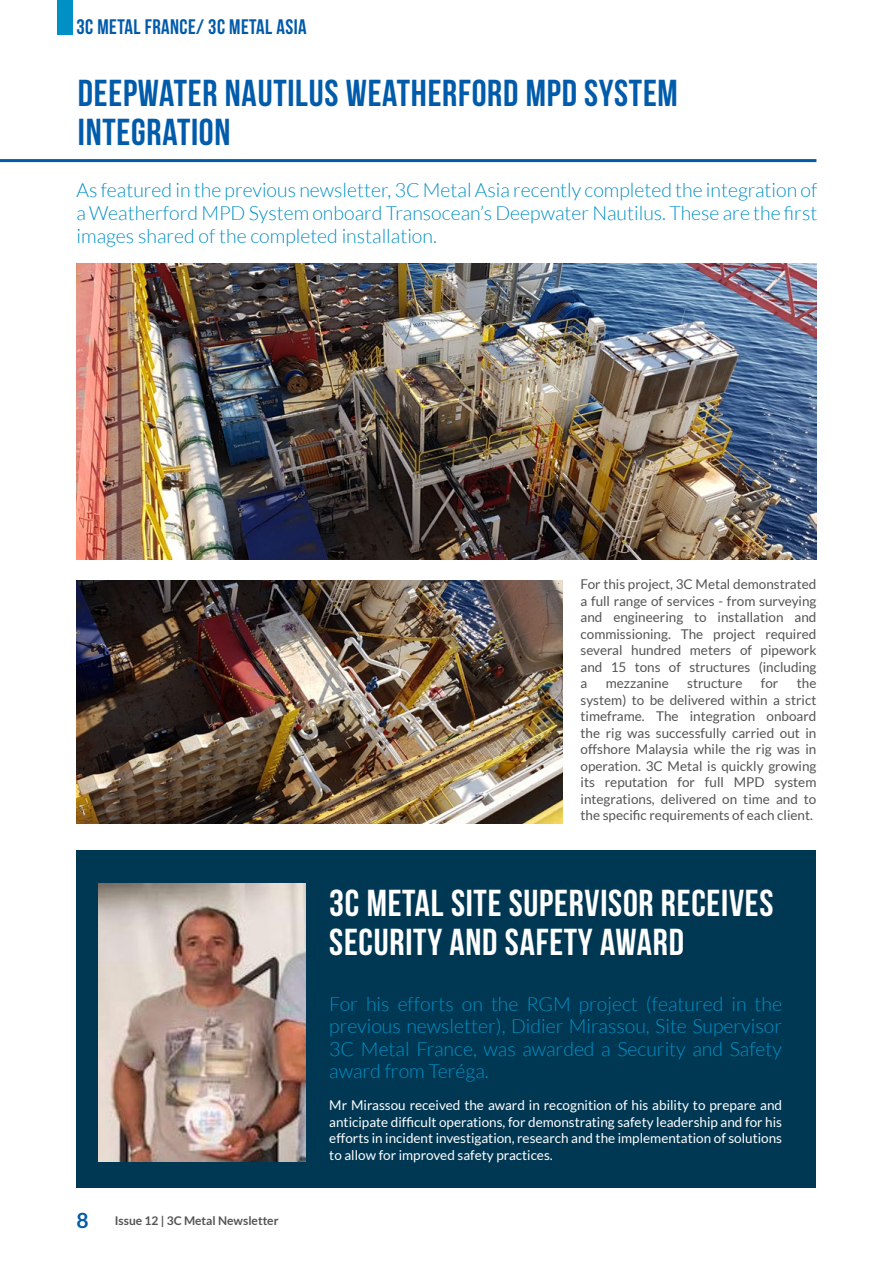
<style>
.page{position:relative;width:893px;height:1263px;background:#fff}
.page>*{position:absolute;margin:0;border:0;box-sizing:border-box;transform-origin:0 0}
.t1{font:37.5px/39px "Bebas Neue";letter-spacing:.02em;color:#fff}
.t2{font:37.5px/39px "Bebas Neue";letter-spacing:.02em;color:#005baa}
.t3{font:21px "Bebas Neue";letter-spacing:.02em;color:#005baa}
.t4{font:300 19.5px/22.5px "Lato";color:#0090c6;text-align:justify}
.t5{font:13.5px/16.5px "Lato";color:#545456;text-align:justify}
.t6{font:13.5px/16.5px "Lato";color:#fff;text-align:justify}
.t7{font:700 12px "Lato";color:#545456}
.s1{font-size:21px;color:#005baa}
</style>
<div class="page">
<div style="left:57px;top:0;width:15px;height:34px;background:#0090c6"></div>
<hr style="left:0;top:159px;width:816px;height:3px;background:#005baa">
<img style="left:77px;top:264px;width:739px;height:295px">
<img style="left:77px;top:580px;width:486px;height:244px">
<div style="left:76px;top:851px;width:739px;height:337px;background:#003853"></div>
<img style="left:99px;top:883px;width:207px;height:278px">
<h2 class="t3" style="left:77px;top:16px;width:232px">3C METAL FRANCE/ 3C METAL ASIA</h2>
<h1 class="t2" style="left:78px;top:73px;width:601px">DEEPWATER NAUTILUS WEATHERFORD MPD SYSTEM<br>INTEGRATION</h1>
<h3 class="t4" style="left:77px;top:179px;width:742px">As featured in the previous newsletter, 3C Metal Asia recently completed the integration of a Weatherford MPD System onboard Transocean’s Deepwater Nautilus. These are the first images shared of the completed installation.</h3>
<p class="t5" style="left:581px;top:576px;width:237px">For this project, 3C Metal demonstrated a full range of services - from surveying and engineering to installation and commissioning. The project required several hundred meters of pipework and 15 tons of structures (including a</p>
<p class="t5" style="left:581px;top:675px;width:237px;text-indent:216px">the system) to be delivered within a strict timeframe. The integration onboard the rig was successfully carried out in offshore Malaysia while the rig was in operation. 3C Metal is quickly growing its reputation for full MPD system integrations, delivered on time and to the specific requirements of each client.</p>
<p class="t5" style="left:606px;top:675px;width:65px">mezzanine</p>
<p class="t5" style="left:687px;top:675px;width:57px">structure</p>
<p class="t5" style="left:761px;top:675px;width:19px">for</p>
<h1 class="t1" style="left:329px;top:883px;width:446px">3C METAL SITE SUPERVISOR RECEIVES<br>SECURITY AND SAFETY AWARD</h1>
<p class="t7" style="left:77px;top:1214px;width:204px"><span class="s1">8</span> Issue 12 | 3C Metal Newsletter</p>
<h3 class="t4" style="left:329px;top:993px;width:454px">For his efforts on the RGM project (featured in the previous newsletter), Didier Mirassou, Site Supervisor 3C Metal France, was awarded a Security and Safety award from Teréga.</h3>
<p class="t6" style="left:329px;top:1097px;width:454px">Mr Mirassou received the award in recognition of his ability to prepare and anticipate difficult operations, for demonstrating safety leadership and for his efforts in incident investigation, research and the implementation of solutions to allow for improved safety practices.</p>
</div>
